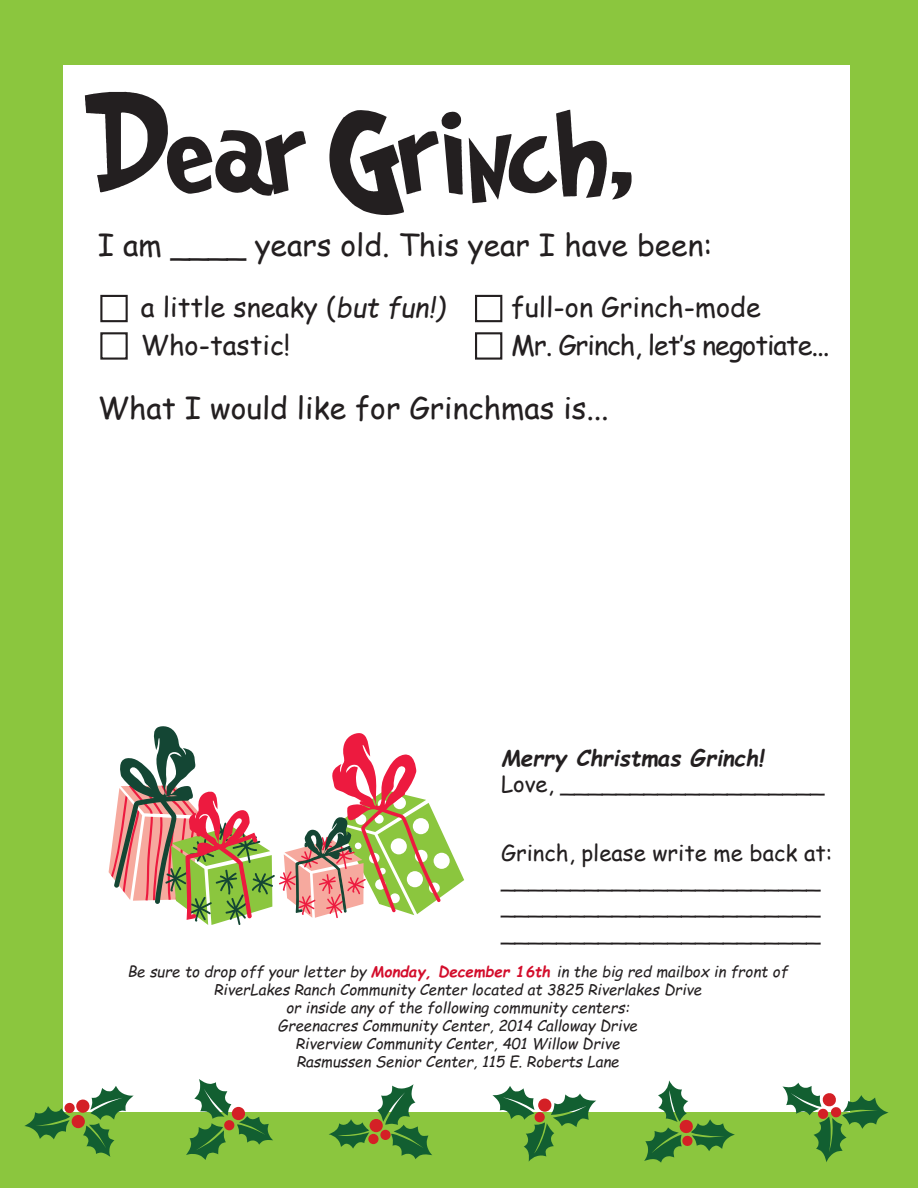
<style>
.page{position:relative;width:918px;height:1188px;background:#fff}
.page>*{position:absolute;margin:0;border:0;box-sizing:border-box;transform-origin:0 0}
.t1{font:125.1px "Grinched";color:#231f20}
.t2{font:30px "Comic Sans MS";color:#231f20}
.t3{font:27px/38.4px "Comic Sans MS";letter-spacing:-.04em;color:#231f20}
.t4{font:27px/38.4px "Comic Sans MS";color:#231f20}
.t5{font:22.2px/26.5px "Comic Sans MS";color:#231f20}
.t6{font:italic 700 22.2px "Comic Sans MS";color:#231f20}
.t7{font:italic 15px/18px "Comic Sans MS";color:#231f20;text-align:center}
.s1{font-style:italic}
.s2{font-weight:700;color:#d30d2b}
</style>
<div class="page">
<div style="left:0;top:0;width:918px;height:1187px;background:#8bc63e"></div>
<div style="left:64px;top:66px;width:786px;height:1046px;background:#fff"></div>
<div style="left:100px;top:295px;width:28px;height:27px;background:#fff;border:2px solid #231f20"></div>
<div style="left:100px;top:332px;width:28px;height:28px;background:#fff;border:2px solid #231f20"></div>
<div style="left:475px;top:295px;width:27px;height:27px;background:#fff;border:2px solid #231f20"></div>
<div style="left:475px;top:332px;width:27px;height:28px;background:#fff;border:2px solid #231f20"></div>
<div style="left:232px;top:1107px;width:13px;height:13px;background:#d42026;border-radius:50%"></div>
<svg style="left:186px;top:1079px;width:45px;height:81px"></svg>
<svg style="left:237px;top:1116px;width:36px;height:29px"></svg>
<div style="left:224px;top:1120px;width:10px;height:10px;background:#d42026;border-radius:50%"></div>
<div style="left:64px;top:1103px;width:11px;height:10px;background:#d42026;border-radius:50%"></div>
<svg style="left:24px;top:1106px;width:46px;height:33px"></svg>
<div style="left:76px;top:1099px;width:14px;height:14px;background:#d42026;border-radius:50%"></div>
<svg style="left:83px;top:1086px;width:51px;height:71px"></svg>
<div style="left:71px;top:1115px;width:14px;height:13px;background:#d42026;border-radius:50%"></div>
<svg style="left:329px;top:1119px;width:40px;height:30px"></svg>
<svg style="left:377px;top:1084px;width:55px;height:75px"></svg>
<div style="left:370px;top:1119px;width:13px;height:13px;background:#d42026;border-radius:50%"></div>
<div style="left:368px;top:1134px;width:11px;height:10px;background:#d42026;border-radius:50%"></div>
<svg style="left:492px;top:1086px;width:104px;height:76px"></svg>
<svg style="left:644px;top:1080px;width:91px;height:83px"></svg>
<svg style="left:782px;top:1083px;width:107px;height:79px"></svg>
<svg style="left:109px;top:726px;width:355px;height:199px"></svg>
<h1 class="t1" style="left:85px;top:90px;width:551px">Dear Grinch,</h1>
<h2 class="t2" style="left:98px;top:223px;width:616px">I am ____ years old. This year I have been:</h2>
<h3 class="t4" style="left:141px;top:287px;width:306px">a little sneaky (<span class="s1">but fun!)<br></span>Who-tastic!</h3>
<h3 class="t3" style="left:511px;top:287px;width:320px">full-on Grinch-mode<br>Mr. Grinch, let‛s negotiate...</h3>
<h2 class="t2" style="left:98px;top:385px;width:512px">What I would like for Grinchmas is...</h2>
<h3 class="t6" style="left:501px;top:741px;width:264px">Merry Christmas Grinch!</h3>
<h3 class="t5" style="left:501px;top:770px;width:325px">Love, ___________________</h3>
<h3 class="t5" style="left:501px;top:839px;width:333px">Grinch, please write me back at: _______________________ _______________________ _______________________</h3>
<p class="t7" style="left:128px;top:962px;width:662px">Be sure to drop off your letter by <span class="s2">Monday, December 16th</span> in the big red mailbox in front of RiverLakes Ranch Community Center located at 3825 Riverlakes Drive<br>or inside any of the following community centers:<br>Greenacres Community Center, 2014 Calloway Drive<br>Riverview Community Center, 401 Willow Drive<br>Rasmussen Senior Center, 115 E. Roberts Lane</p>
</div>
